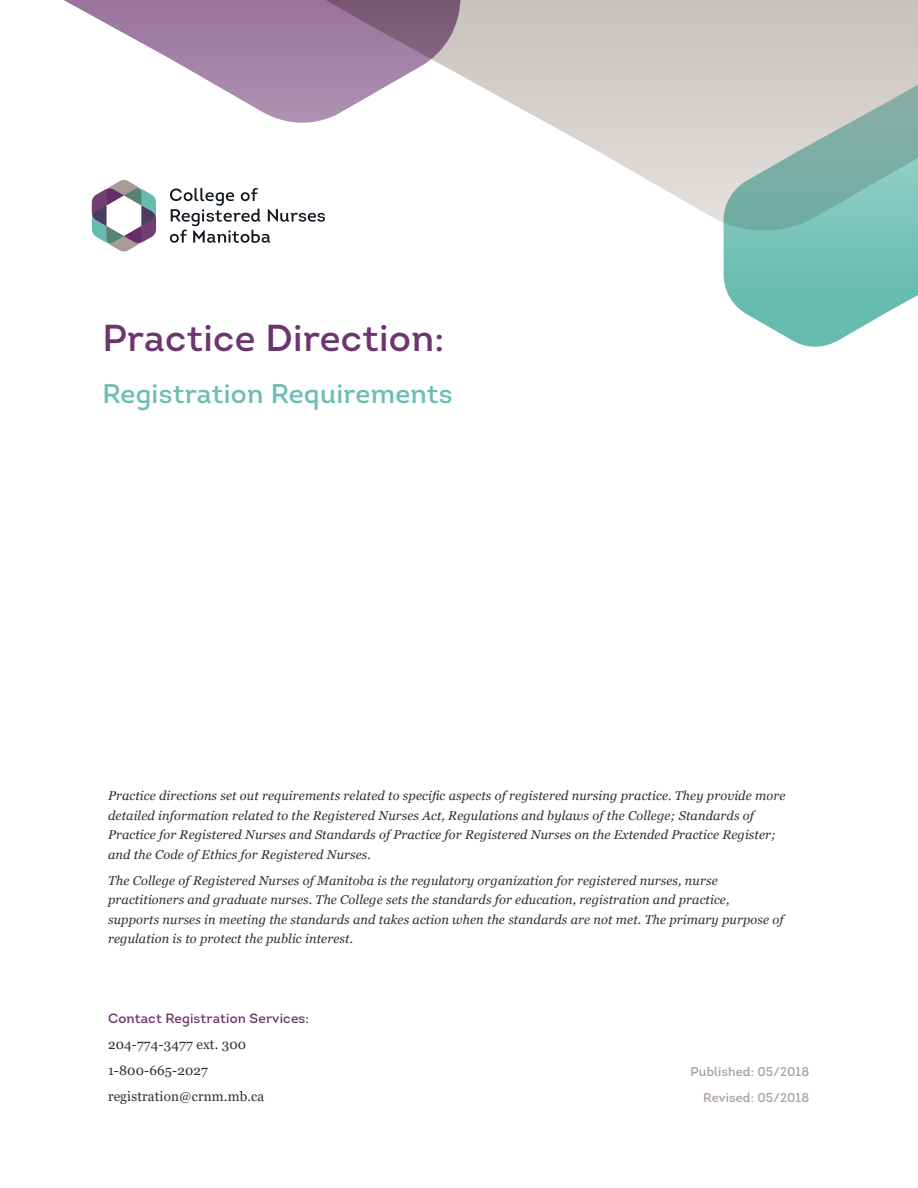
<style>
.page{position:relative;width:918px;height:1188px;background:#fff}
.page>*{position:absolute;margin:0;border:0;box-sizing:border-box;transform-origin:0 0}
.Title_-_Header{font:37.5px "Intro";letter-spacing:.01em;color:#6b366f}
.Title_-_Header-2{font:27px "Intro";letter-spacing:.01em;color:#6cbeb3}
.t1{font:13.5px/26.2px "Georgia";letter-spacing:.01em;color:#312f30}
.t2{font:13.5px "Intro";letter-spacing:.01em;color:#6b366f}
.t3{font:italic 12.75px/19.5px "Georgia";letter-spacing:.01em;color:#312f30}
.t4{font:12.75px/26.2px "Intro";letter-spacing:.01em;color:#ab9f99;text-align:right}
</style>
<div class="page">
<svg style="left:92px;top:180px;width:64px;height:71px"></svg>
<svg style="left:170px;top:188px;width:101px;height:55px"></svg>
<svg style="left:191px;top:0;width:727px;height:231px"></svg>
<svg style="left:64px;top:0;width:397px;height:123px"></svg>
<svg style="left:723px;top:62px;width:195px;height:285px"></svg>
<p class="Title_-_Header" style="left:102px;top:314px;width:343px">Practice Direction:</p>
<p class="Title_-_Header-2" style="left:102px;top:376px;width:352px">Registration Requirements</p>
<p class="t3" style="left:108px;top:786px;width:679px">Practice directions set out requirements related to specific aspects of registered nursing practice. They provide more detailed information related to the Registered Nurses Act, Regulations and bylaws of the College; Standards of Practice for Registered Nurses and Standards of Practice for Registered Nurses on the Extended Practice Register; and the Code of Ethics for Registered Nurses.</p>
<p class="t3" style="left:108px;top:871px;width:677px">The College of Registered Nurses of Manitoba is the regulatory organization for registered nurses, nurse practitioners and graduate nurses. The College sets the standards for education, registration and practice, supports nurses in meeting the standards and takes action when the standards are not met. The primary purpose of regulation is to protect the public interest.</p>
<p class="t2" style="left:108px;top:1009px;width:203px">Contact Registration Services:</p>
<p class="t1" style="left:108px;top:1031px;width:158px">204-774-3477 ext. 300<br>1-800-665-2027 registration@crnm.mb.ca</p>
<p class="t4" style="left:691px;top:1058px;width:120px">Published: 05/2018<br>Revised: 05/2018</p>
</div>
